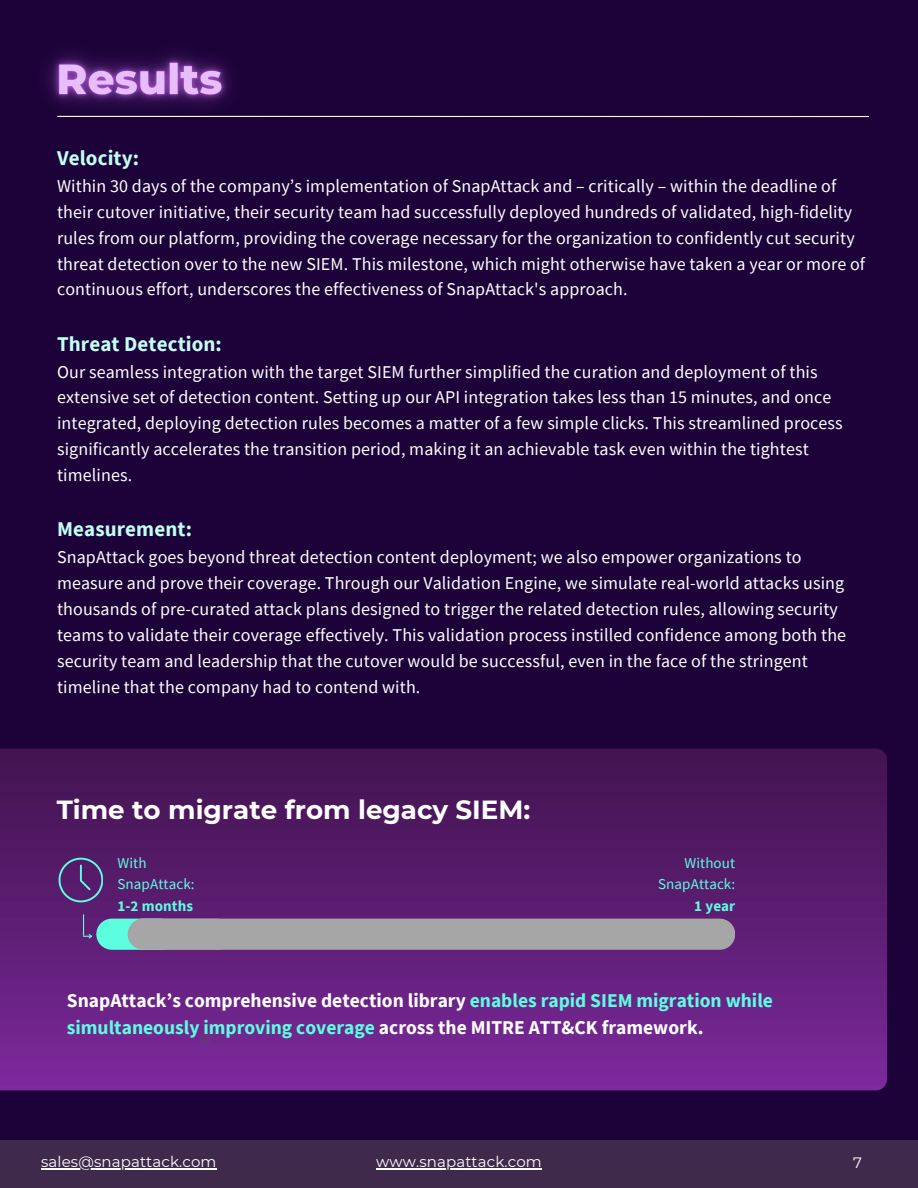
<style>
.page{position:relative;width:918px;height:1188px;background:#1d0239}
.page>*{position:absolute;margin:0;border:0;box-sizing:border-box;transform-origin:0 0}
.t1{font:700 26.25px "Montserrat";color:#fff}
.t2{font:700 21px "Source Sans Pro";letter-spacing:.005em;color:#c2fef3}
.t3{font:700 19.5px/27px "Source Sans Pro";color:#fff}
.t4{font:18px/25.8px "Source Sans Pro";letter-spacing:.005em;color:#fff}
.t5{font:15px/21.3px "Source Sans Pro";letter-spacing:.005em;color:#5dfde0}
.t6{font:15px "Montserrat";letter-spacing:.01em;color:#fff}
.s1{font-weight:700}
.s2{color:#5dfde0}
</style>
<div class="page">
<div style="left:0;top:1141px;width:918px;height:47px;background:#3f2a4c"></div>
<img style="left:0;top:749px;width:887px;height:341px">
<img style="left:48px;top:54px;width:218px;height:63px">
<hr style="left:58px;top:116px;width:811px;height:1px;background:#fff">
<div style="left:199px;top:1032px;width:13px;height:14px;background:#6d2f84"></div>
<svg style="left:59px;top:858px;width:44px;height:44px;background:#573f7d"></svg>
<svg style="left:83px;top:914px;width:652px;height:36px;background:#9794a0"></svg>
<hr style="left:376px;top:1169px;width:166px;height:1px;background:#fff">
<hr style="left:41px;top:1169px;width:176px;height:1px;background:#fff">
<p class="t2" style="left:57px;top:144px;width:84px">Velocity:</p>
<p class="t4" style="left:57px;top:173px;width:810px">Within 30 days of the company’s implementation of SnapAttack and – critically – within the deadline of their cutover initiative, their security team had successfully deployed hundreds of validated, high-fidelity rules from our platform, providing the coverage necessary for the organization to confidently cut security threat detection over to the new SIEM. This milestone, which might otherwise have taken a year or more of continuous effort, underscores the effectiveness of SnapAttack's approach.</p>
<p class="t2" style="left:57px;top:330px;width:166px">Threat Detection:</p>
<p class="t4" style="left:57px;top:358px;width:787px">Our seamless integration with the target SIEM further simplified the curation and deployment of this extensive set of detection content. Setting up our API integration takes less than 15 minutes, and once integrated, deploying detection rules becomes a matter of a few simple clicks. This streamlined process significantly accelerates the transition period, making it an achievable task even within the tightest timelines.</p>
<p class="t2" style="left:57px;top:516px;width:136px">Measurement:</p>
<p class="t4" style="left:57px;top:544px;width:791px">SnapAttack goes beyond threat detection content deployment; we also empower organizations to measure and prove their coverage. Through our Validation Engine, we simulate real-world attacks using thousands of pre-curated attack plans designed to trigger the related detection rules, allowing security teams to validate their coverage effectively. This validation process instilled confidence among both the security team and leadership that the cutover would be successful, even in the face of the stringent timeline that the company had to contend with.</p>
<p class="t1" style="left:57px;top:794px;width:475px">Time to migrate from legacy SIEM:</p>
<p class="t5" style="left:118px;top:852px;width:79px">With<br>SnapAttack:<br><span class="s1">1-2 months</span></p>
<p class="t5" style="left:658px;top:852px;width:79px;text-align:right">Without<br>SnapAttack:<br><span class="s1">1 year</span></p>
<p class="t3" style="left:67px;top:987px;width:708px">SnapAttack’s comprehensive detection library <span class="s2">enables rapid SIEM migration while simultaneously improving coverage</span> across the MITRE ATT&amp;CK framework.</p>
<p class="t6" style="left:41px;top:1153px;width:177px">sales@snapattack.com</p>
<p class="t6" style="left:376px;top:1153px;width:167px">www.snapattack.com</p>
<p class="t6" style="left:853px;top:1153px;width:10px">7</p>
</div>
